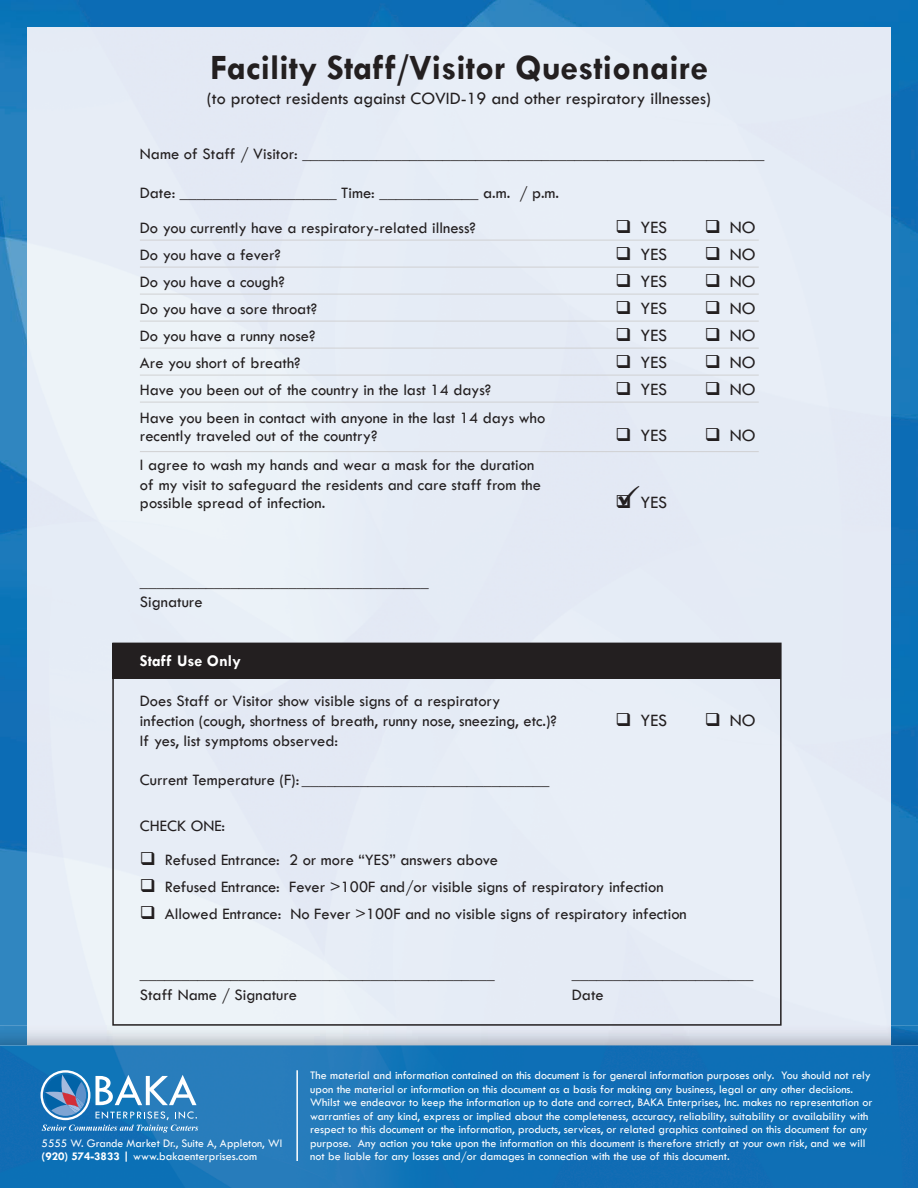
<style>
.page{position:relative;width:918px;height:1188px;background:#fff}
.page>*{position:absolute;margin:0;border:0;box-sizing:border-box;transform-origin:0 0}
.t1{font:700 36px "Tw Cen";color:#231f20}
.t2{font:18px "Tw Cen";color:#231f20}
.t3{font:16.5px/19.8px "Tw Cen";color:#231f20}
.t4{font:700 16.5px "Tw Cen";color:#fff}
.t5{font:12px/13.5px "Tw Cen";color:#fff}
.s1{font-weight:700}
</style>
<div class="page">
<img style="left:0;top:0;width:918px;height:1188px">
<div style="left:27px;top:27px;width:864px;height:1018px;background:#e6edf6"></div>
<svg style="left:40px;top:1070px;width:158px;height:63px;background:#4e91c5"></svg>
<hr style="left:296px;top:1070px;width:2px;height:91px;background:#fff">
<hr style="left:140px;top:240px;width:619px;height:1px;background:#d1d2d4">
<hr style="left:140px;top:267px;width:619px;height:1px;background:#d1d2d4">
<hr style="left:140px;top:294px;width:619px;height:1px;background:#d1d2d4">
<hr style="left:140px;top:321px;width:619px;height:1px;background:#d1d2d4">
<hr style="left:140px;top:348px;width:619px;height:1px;background:#d1d2d4">
<hr style="left:140px;top:375px;width:619px;height:1px;background:#d1d2d4">
<hr style="left:140px;top:402px;width:619px;height:1px;background:#d1d2d4">
<hr style="left:140px;top:451px;width:619px;height:1px;background:#d1d2d4">
<div style="left:112px;top:643px;width:669px;height:36px;background:#231f20"></div>
<div style="left:112px;top:643px;width:670px;height:383px;border:2px solid #231f20"></div>
<svg style="left:618px;top:485px;width:21px;height:21px"></svg>
<h1 class="t1" style="left:210px;top:52px;width:499px">Facility Staff/Visitor Questionaire</h1>
<p class="t2" style="left:207px;top:91px;width:505px">(to protect residents against COVID-19 and other respiratory illnesses)</p>
<p class="t3" style="left:140px;top:144px;width:626px">Name of Staff / Visitor: ________________________________________________________</p>
<p class="t3" style="left:140px;top:176px;width:421px;line-height:34.5px">Date: ___________________ Time: ____________ a.m. / p.m.<br>Do you currently have a respiratory-related illness?</p>
<p class="t2" style="left:615px;top:219px;width:53px">❑ YES</p>
<p class="t2" style="left:705px;top:219px;width:52px">❑ NO</p>
<p class="t3" style="left:140px;top:245px;width:142px">Do you have a fever?</p>
<p class="t2" style="left:615px;top:246px;width:53px">❑ YES</p>
<p class="t2" style="left:705px;top:246px;width:52px">❑ NO</p>
<p class="t3" style="left:140px;top:272px;width:146px">Do you have a cough?</p>
<p class="t2" style="left:615px;top:273px;width:53px">❑ YES</p>
<p class="t2" style="left:705px;top:273px;width:52px">❑ NO</p>
<p class="t3" style="left:140px;top:299px;width:179px">Do you have a sore throat?</p>
<p class="t2" style="left:615px;top:300px;width:53px">❑ YES</p>
<p class="t2" style="left:705px;top:300px;width:52px">❑ NO</p>
<p class="t3" style="left:140px;top:326px;width:177px">Do you have a runny nose?</p>
<p class="t2" style="left:615px;top:327px;width:53px">❑ YES</p>
<p class="t2" style="left:705px;top:327px;width:52px">❑ NO</p>
<p class="t3" style="left:140px;top:353px;width:162px">Are you short of breath?</p>
<p class="t2" style="left:615px;top:354px;width:53px">❑ YES</p>
<p class="t2" style="left:705px;top:354px;width:52px">❑ NO</p>
<p class="t3" style="left:140px;top:380px;width:353px">Have you been out of the country in the last 14 days?</p>
<p class="t2" style="left:615px;top:381px;width:53px">❑ YES</p>
<p class="t2" style="left:705px;top:381px;width:52px">❑ NO</p>
<p class="t3" style="left:140px;top:410px;width:407px;line-height:18px">Have you been in contact with anyone in the last 14 days who recently traveled out of the country?</p>
<p class="t2" style="left:615px;top:428px;width:53px">❑ YES</p>
<p class="t2" style="left:705px;top:428px;width:52px">❑ NO</p>
<p class="t3" style="left:140px;top:456px;width:403px">I agree to wash my hands and wear a mask for the duration of my visit to safeguard the residents and care staff from the</p>
<p class="t3" style="left:140px;top:494px;width:187px">possible spread of infection.</p>
<p class="t2" style="left:615px;top:495px;width:53px">❑ YES</p>
<p class="t3" style="left:140px;top:573px;width:290px">___________________________________<br>Signature</p>
<p class="t4" style="left:140px;top:654px;width:103px">Staff Use Only</p>
<p class="t3" style="left:140px;top:692px;width:419px">Does Staff or Visitor show visible signs of a respiratory infection (cough, shortness of breath, runny nose, sneezing, etc.)?</p>
<p class="t2" style="left:615px;top:712px;width:53px">❑ YES</p>
<p class="t2" style="left:705px;top:712px;width:52px">❑ NO</p>
<p class="t3" style="left:140px;top:731px;width:200px">If yes, list symptoms observed:</p>
<p class="t3" style="left:140px;top:771px;width:411px">Current Temperature (F): ______________________________</p>
<p class="t3" style="left:140px;top:817px;width:87px">CHECK ONE:</p>
<p class="t3" style="left:140px;top:851px;width:360px">❑ Refused Entrance: 2 or more “YES” answers above</p>
<p class="t3" style="left:140px;top:878px;width:525px">❑ Refused Entrance: Fever &gt;100F and/or visible signs of respiratory infection</p>
<p class="t3" style="left:140px;top:905px;width:548px">❑ Allowed Entrance: No Fever &gt;100F and no visible signs of respiratory infection</p>
<p class="t3" style="left:140px;top:964px;width:356px">___________________________________________</p>
<p class="t3" style="left:572px;top:964px;width:183px">______________________</p>
<p class="t3" style="left:140px;top:986px;width:159px">Staff Name / Signature</p>
<p class="t3" style="left:572px;top:986px;width:33px">Date</p>
<p class="t5" style="left:42px;top:1137px;width:242px">5555 W. Grande Market Dr., Suite A, Appleton, WI <span class="s1">(920) 574-3833 |</span> www.bakaenterprises.com</p>
<p class="t5" style="left:310px;top:1069px;width:564px">The material and information contained on this document is for general information purposes only. You should not rely upon the material or information on this document as a basis for making any business, legal or any other decisions.<br>Whilst we endeavor to keep the information up to date and correct, BAKA Enterprises, Inc. makes no representation or warranties of any kind, express or implied about the completeness, accuracy, reliability, suitability or availability with respect to this document or the information, products, services, or related graphics contained on this document for any purpose. Any action you take upon the information on this document is therefore strictly at your own risk, and we will not be liable for any losses and/or damages in connection with the use of this document.</p>
</div>
